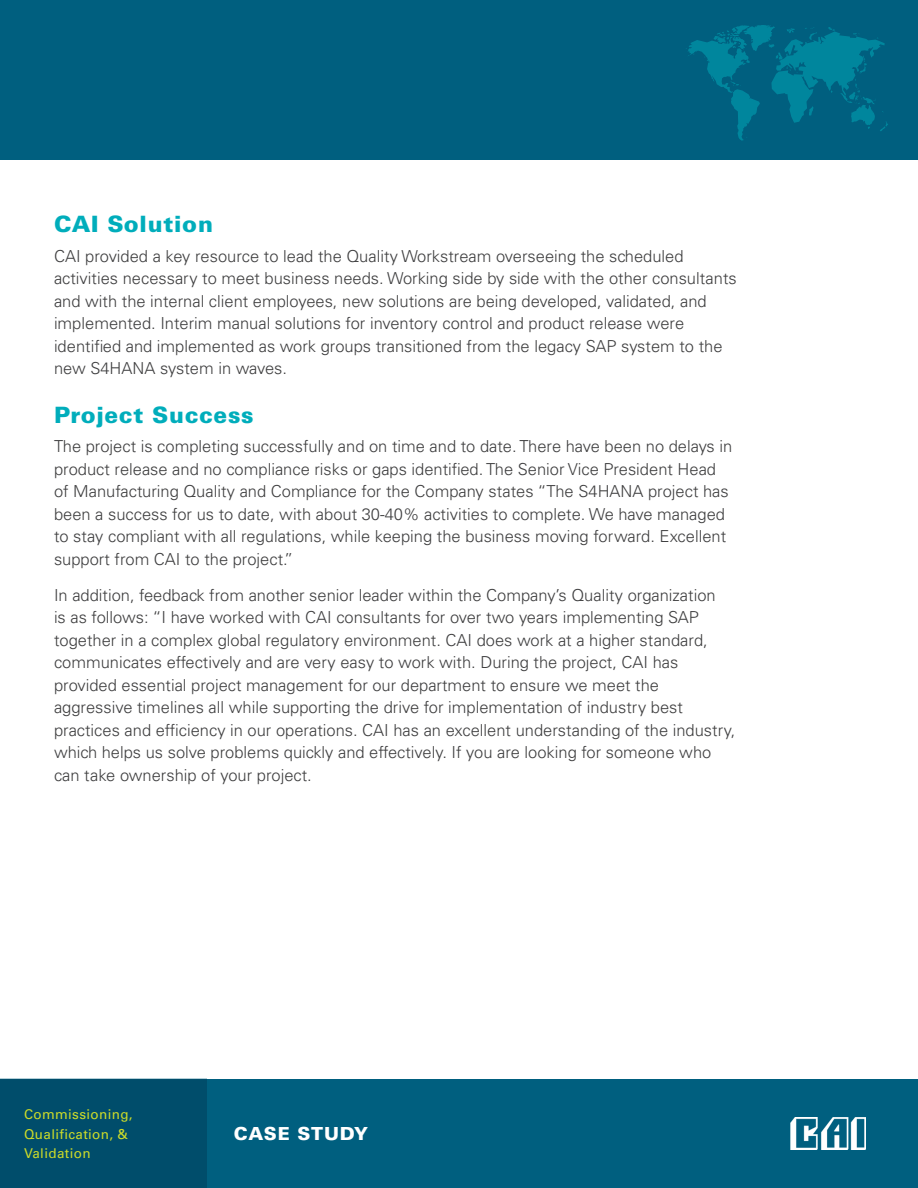
<style>
.page{position:relative;width:918px;height:1188px;background:#fff}
.page>*{position:absolute;margin:0;border:0;box-sizing:border-box;transform-origin:0 0}
.t1{font:900 22.5px "Univers LT Std";letter-spacing:.03em;color:#00adbb}
.t2{font:900 18px "Univers LT Std";letter-spacing:.03em;color:#fff}
.t3{font:300 16.5px/22.5px "Univers LT Std";color:#3e3e3f}
.t4{font:13.5px/19.5px "Univers LT Std";letter-spacing:.025em;color:#ccdb29}
</style>
<div class="page">
<div style="left:0;top:1079px;width:918px;height:109px;background:#005f7f"></div>
<div style="left:0;top:1079px;width:206px;height:109px;background:#004d6b"></div>
<img style="left:790px;top:1117px;width:76px;height:33px">
<div style="left:0;top:0;width:918px;height:160px;background:#005f7f"></div>
<svg style="left:686px;top:25px;width:202px;height:116px"></svg>
<h1 class="t1" style="left:54px;top:210px;width:161px">CAI Solution</h1>
<p class="t3" style="left:54px;top:244px;width:684px">CAI provided a key resource to lead the Quality Workstream overseeing the scheduled activities necessary to meet business needs. Working side by side with the other consultants and with the internal client employees, new solutions are being developed, validated, and implemented. Interim manual solutions for inventory control and product release were identified and implemented as work groups transitioned from the legacy SAP system to the new S4HANA system in waves.</p>
<h1 class="t1" style="left:54px;top:401px;width:201px">Project Success</h1>
<p class="t3" style="left:54px;top:435px;width:680px">The project is completing successfully and on time and to date. There have been no delays in product release and no compliance risks or gaps identified. The Senior Vice President Head of Manufacturing Quality and Compliance for the Company states “The S4HANA project has been a success for us to date, with about 30-40% activities to complete. We have managed to stay compliant with all regulations, while keeping the business moving forward. Excellent support from CAI to the project.”</p>
<p class="t3" style="left:54px;top:583px;width:683px">In addition, feedback from another senior leader within the Company’s Quality organization<br>is as follows: “I have worked with CAI consultants for over two years implementing SAP together in a complex global regulatory environment. CAI does work at a higher standard, communicates effectively and are very easy to work with. During the project, CAI has provided essential project management for our department to ensure we meet the aggressive timelines all while supporting the drive for implementation of industry best practices and efficiency in our operations. CAI has an excellent understanding of the industry, which helps us solve problems quickly and effectively. If you are looking for someone who can take ownership of your project.</p>
<p class="t4" style="left:24px;top:1105px;width:110px">Commissioning,<br>Qualification, &amp;<br>Validation</p>
<p class="t2" style="left:234px;top:1122px;width:136px">CASE STUDY</p>
</div>
